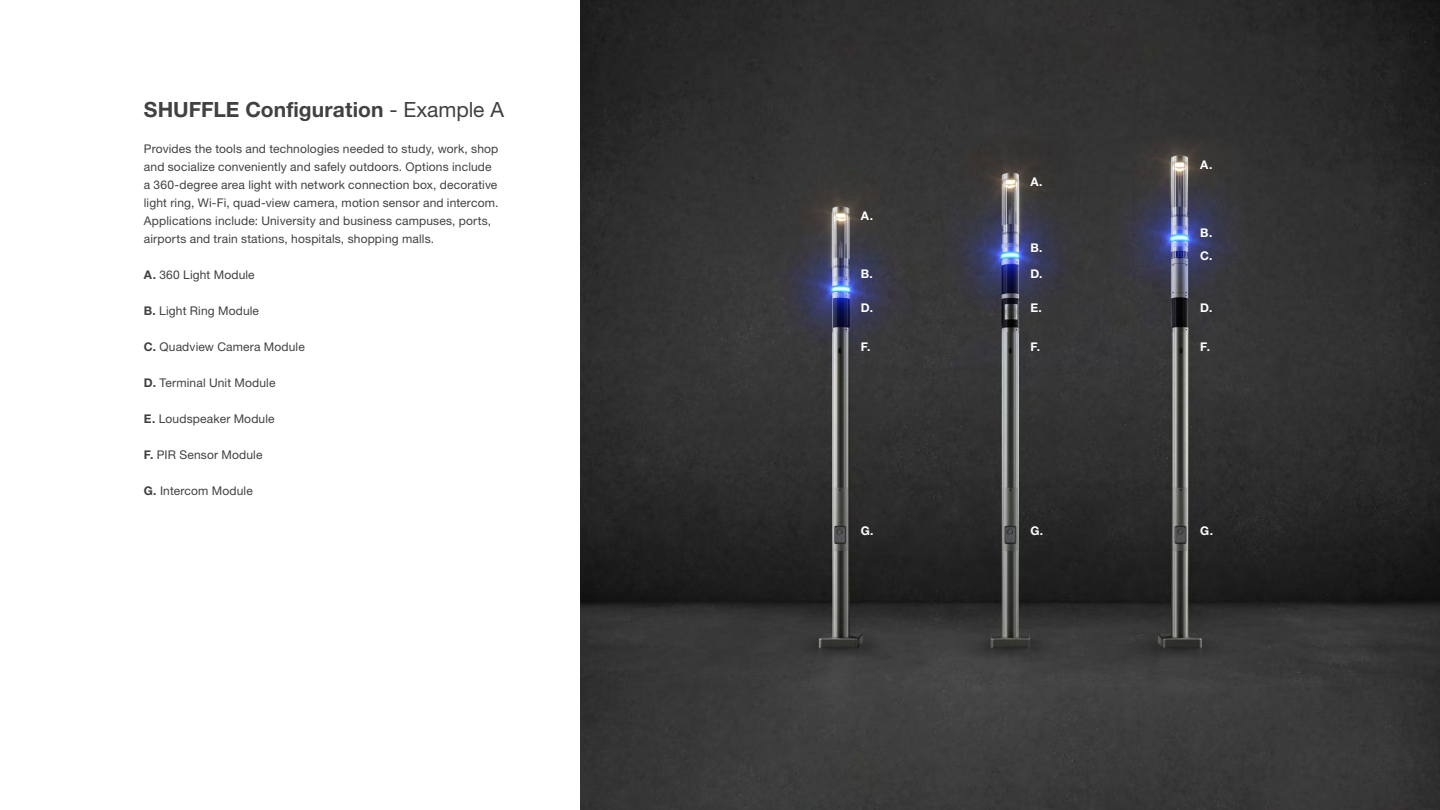
<style>
.page{position:relative;width:1440px;height:810px;background:#fff}
.page>*{position:absolute;margin:0;border:0;box-sizing:border-box;transform-origin:0 0}
.t1{font:700 21px "Helvetica Neue LT Pro";letter-spacing:.005em;color:#414042}
.t2{font:12px/18px "Helvetica Neue LT Pro";letter-spacing:.015em;color:#414042}
.t3{font:700 12px "Helvetica Neue LT Pro";color:#fff}
.s1{font-weight:400}
.s2{font-weight:700}
</style>
<div class="page">
<img style="left:580px;top:0;width:860px;height:810px">
<h1 class="t1" style="left:144px;top:97px;width:362px">SHUFFLE Configuration <span class="s1">- Example A</span></h1>
<p class="t2" style="left:144px;top:139px;width:356px">Provides the tools and technologies needed to study, work, shop and socialize conveniently and safely outdoors. Options include a 360-degree area light with network connection box, decorative light ring, Wi-Fi, quad-view camera, motion sensor and intercom.<br>Applications include: University and business campuses, ports, airports and train stations, hospitals, shopping malls.</p>
<p class="t2" style="left:144px;top:265px;width:112px"><span class="s2">A.</span> 360 Light Module</p>
<p class="t2" style="left:144px;top:301px;width:117px"><span class="s2">B.</span> Light Ring Module</p>
<p class="t2" style="left:144px;top:337px;width:162px"><span class="s2">C.</span> Quadview Camera Module</p>
<p class="t2" style="left:144px;top:373px;width:133px"><span class="s2">D.</span> Terminal Unit Module</p>
<p class="t2" style="left:144px;top:409px;width:132px"><span class="s2">E.</span> Loudspeaker Module</p>
<p class="t2" style="left:144px;top:445px;width:120px"><span class="s2">F.</span> PIR Sensor Module</p>
<p class="t2" style="left:144px;top:481px;width:110px"><span class="s2">G.</span> Intercom Module</p>
<p class="t3" style="left:861px;top:208px;width:14px">A.</p>
<p class="t3" style="left:1030px;top:174px;width:14px">A.</p>
<p class="t3" style="left:1030px;top:240px;width:14px">B.</p>
<p class="t3" style="left:1200px;top:157px;width:14px">A.</p>
<p class="t3" style="left:1200px;top:225px;width:14px">B.</p>
<p class="t3" style="left:1200px;top:248px;width:14px">C.</p>
<p class="t3" style="left:861px;top:266px;width:14px">B.</p>
<p class="t3" style="left:861px;top:300px;width:14px">D.</p>
<p class="t3" style="left:861px;top:340px;width:11px">F.</p>
<p class="t3" style="left:1200px;top:340px;width:11px">F.</p>
<p class="t3" style="left:1030px;top:266px;width:14px">D.</p>
<p class="t3" style="left:1200px;top:300px;width:14px">D.</p>
<p class="t3" style="left:1030px;top:300px;width:13px">E.</p>
<p class="t3" style="left:1030px;top:340px;width:11px">F.</p>
<p class="t3" style="left:861px;top:523px;width:14px">G.</p>
<p class="t3" style="left:1200px;top:523px;width:14px">G.</p>
<p class="t3" style="left:1030px;top:523px;width:14px">G.</p>
</div>
